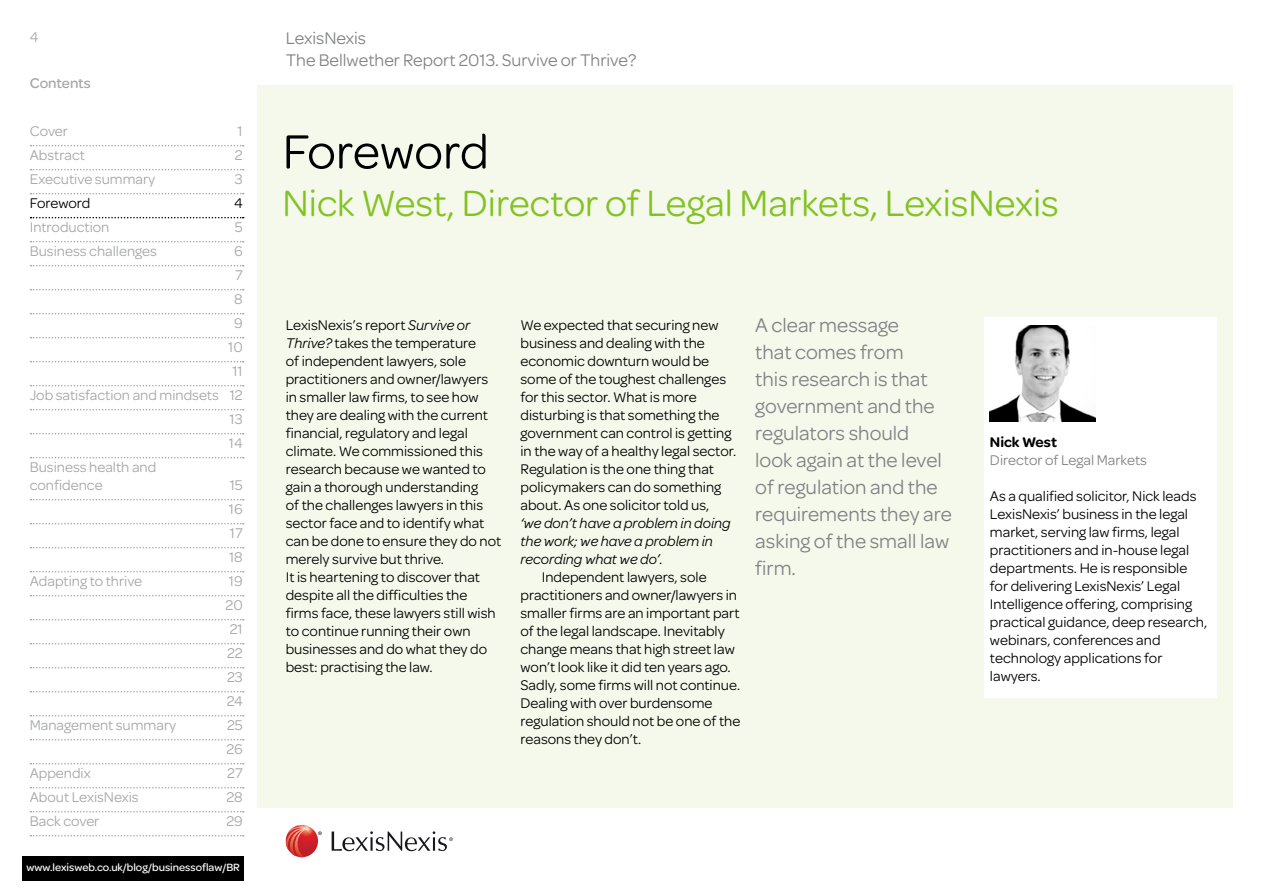
<style>
.page{position:relative;width:1263px;height:893px;background:#fff}
.page>*{position:absolute;margin:0;border:0;box-sizing:border-box;transform-origin:0 0}
.t1{font:51px "Omnes";color:#000}
.t2{font:39px "Omnes";color:#83c223}
.t3{font:21px/27px "Omnes";color:#808284}
.t4{font:18px/21.6px "Omnes";color:#808284}
.t5{font:15px/18px "Omnes";color:#000}
.t6{font:15px/24px "Omnes";color:#a4a6a8;text-align:justify}
.t7{font:italic 15px/18px "Omnes";color:#000}
.t8{font:15px "Omnes";color:#808284}
.t9{font:600 15px "Omnes";color:#000}
.t10{font:500 15px "Omnes";color:#a4a6a8}
.t11{font:500 11.25px "Omnes";color:#fff}
.s1{font-style:italic}
</style>
<div class="page">
<div style="left:257px;top:85px;width:976px;height:723px;background:#f4f9eb"></div>
<div style="left:984px;top:317px;width:233px;height:380px;background:#fff"></div>
<svg style="left:318px;top:831px;width:4px;height:4px"></svg>
<img style="left:286px;top:825px;width:32px;height:32px;border-radius:15px">
<img style="left:286px;top:825px;width:26px;height:32px">
<svg style="left:332px;top:831px;width:121px;height:20px"></svg>
<img style="left:990px;top:325px;width:105px;height:96px">
<svg style="left:31px;top:145px;width:213px;height:1px"></svg>
<svg style="left:31px;top:169px;width:213px;height:1px"></svg>
<svg style="left:31px;top:193px;width:213px;height:1px"></svg>
<svg style="left:31px;top:217px;width:213px;height:1px"></svg>
<svg style="left:31px;top:241px;width:213px;height:1px"></svg>
<svg style="left:31px;top:265px;width:213px;height:1px"></svg>
<svg style="left:31px;top:289px;width:213px;height:1px"></svg>
<svg style="left:31px;top:313px;width:213px;height:1px"></svg>
<svg style="left:31px;top:337px;width:213px;height:1px"></svg>
<svg style="left:31px;top:361px;width:213px;height:1px"></svg>
<svg style="left:31px;top:385px;width:213px;height:1px"></svg>
<svg style="left:31px;top:409px;width:213px;height:1px"></svg>
<svg style="left:31px;top:433px;width:213px;height:1px"></svg>
<svg style="left:31px;top:457px;width:213px;height:1px"></svg>
<svg style="left:31px;top:499px;width:213px;height:1px"></svg>
<svg style="left:31px;top:523px;width:213px;height:1px"></svg>
<svg style="left:31px;top:547px;width:213px;height:1px"></svg>
<svg style="left:31px;top:571px;width:213px;height:1px"></svg>
<svg style="left:31px;top:595px;width:213px;height:1px"></svg>
<svg style="left:31px;top:619px;width:213px;height:1px"></svg>
<svg style="left:31px;top:643px;width:213px;height:1px"></svg>
<svg style="left:31px;top:667px;width:213px;height:1px"></svg>
<svg style="left:31px;top:691px;width:213px;height:1px"></svg>
<svg style="left:31px;top:715px;width:213px;height:1px"></svg>
<svg style="left:31px;top:739px;width:213px;height:1px"></svg>
<svg style="left:31px;top:763px;width:213px;height:1px"></svg>
<svg style="left:31px;top:787px;width:213px;height:1px"></svg>
<svg style="left:31px;top:811px;width:213px;height:1px"></svg>
<svg style="left:31px;top:835px;width:213px;height:1px"></svg>
<div style="left:22px;top:856px;width:221px;height:24px;background:#000"></div>
<p class="t6" style="left:30px;top:24px;width:10px">4</p>
<p class="t4" style="left:286px;top:26px;width:352px">LexisNexis<br>The Bellwether Report 2013. Survive or Thrive?</p>
<p class="t10" style="left:30px;top:73px;width:63px">Contents</p>
<p class="t6" style="left:30px;top:119px;width:40px">Cover</p>
<p class="t6" style="left:238px;top:119px;width:7px">1</p>
<p class="t6" style="left:30px;top:143px;width:57px">Abstract</p>
<p class="t6" style="left:235px;top:143px;width:9px">2</p>
<p class="t6" style="left:30px;top:167px;width:127px">Executive summary</p>
<p class="t6" style="left:235px;top:167px;width:9px">3</p>
<p class="t5" style="left:30px;top:194px;width:62px">Foreword</p>
<p class="t5" style="left:234px;top:194px;width:10px">4</p>
<p class="t6" style="left:30px;top:215px;width:81px">Introduction</p>
<p class="t6" style="left:235px;top:215px;width:9px">5</p>
<p class="t6" style="left:30px;top:239px;width:129px">Business challenges</p>
<p class="t6" style="left:234px;top:239px;width:10px">6</p>
<p class="t6" style="left:235px;top:263px;width:9px">7</p>
<p class="t6" style="left:234px;top:287px;width:10px">8</p>
<p class="t6" style="left:234px;top:311px;width:10px">9</p>
<p class="t6" style="left:228px;top:335px;width:16px">10</p>
<p class="t6" style="left:232px;top:359px;width:12px">11</p>
<p class="t6" style="left:30px;top:383px;width:214px">Job satisfaction and mindsets 12</p>
<p class="t6" style="left:230px;top:407px;width:15px">13</p>
<p class="t6" style="left:229px;top:431px;width:15px">14</p>
<p class="t6" style="left:30px;top:455px;width:128px">Business health and</p>
<p class="t6" style="left:30px;top:473px;width:74px">confidence</p>
<p class="t6" style="left:229px;top:473px;width:15px">15<br>16<br>17<br>18</p>
<p class="t6" style="left:30px;top:569px;width:114px">Adapting to thrive</p>
<p class="t6" style="left:226px;top:569px;width:19px">19<br>20<br>21<br>22<br>23<br>24</p>
<p class="t6" style="left:30px;top:713px;width:148px">Management summary</p>
<p class="t6" style="left:226px;top:713px;width:18px">25<br>26</p>
<p class="t6" style="left:30px;top:761px;width:62px">Appendix</p>
<p class="t6" style="left:227px;top:761px;width:17px">27</p>
<p class="t6" style="left:30px;top:785px;width:110px">About LexisNexis</p>
<p class="t6" style="left:226px;top:785px;width:18px">28</p>
<p class="t6" style="left:30px;top:809px;width:71px">Back cover</p>
<p class="t6" style="left:226px;top:809px;width:18px">29</p>
<p class="t11" style="left:27px;top:859px;width:215px">www.lexisweb.co.uk/blog/businessoflaw/BR</p>
<h1 class="t1" style="left:283px;top:117px;width:208px">Foreword</h1>
<h2 class="t2" style="left:283px;top:177px;width:778px">Nick West, Director of Legal Markets, LexisNexis</h2>
<p class="t5" style="left:286px;top:315px;width:217px">LexisNexis’s report <span class="s1">Survive or<br>Thrive?</span> takes the temperature<br>of independent lawyers, sole practitioners and owner/lawyers in smaller law firms, to see how they are dealing with the current financial, regulatory and legal climate. We commissioned this research because we wanted to gain a thorough understanding<br>of the challenges lawyers in this sector face and to identify what can be done to ensure they do not merely survive but thrive.<br>It is heartening to discover that despite all the difficulties the firms face, these lawyers still wish to continue running their own businesses and do what they do best: practising the law.</p>
<p class="t5" style="left:520px;top:315px;width:217px">We expected that securing new business and dealing with the economic downturn would be some of the toughest challenges for this sector. What is more disturbing is that something the government can control is getting in the way of a healthy legal sector.<br>Regulation is the one thing that policymakers can do something about. As one solicitor told us,</p>
<p class="t7" style="left:520px;top:513px;width:212px">‘we don’t have a problem in doing the work; we have a problem in recording what we do’.</p>
<p class="t5" style="left:520px;top:567px;width:221px;text-indent:21px">Independent lawyers, sole practitioners and owner/lawyers in smaller firms are an important part of the legal landscape. Inevitably change means that high street law won’t look like it did ten years ago.<br>Sadly, some firms will not continue.<br>Dealing with over burdensome regulation should not be one of the reasons they don’t.</p>
<h3 class="t3" style="left:755px;top:310px;width:198px">A clear message<br>that comes from<br>this research is that government and the regulators should<br>look again at the level of regulation and the requirements they are asking of the small law firm.</h3>
<p class="t9" style="left:990px;top:431px;width:69px">Nick West</p>
<p class="t8" style="left:990px;top:450px;width:159px">Director of Legal Markets</p>
<p class="t5" style="left:990px;top:486px;width:219px">As a qualified solicitor, Nick leads<br>LexisNexis’ business in the legal market, serving law firms, legal practitioners and in-house legal departments. He is responsible for delivering LexisNexis’ Legal<br>Intelligence offering, comprising practical guidance, deep research, webinars, conferences and technology applications for lawyers.</p>
</div>
